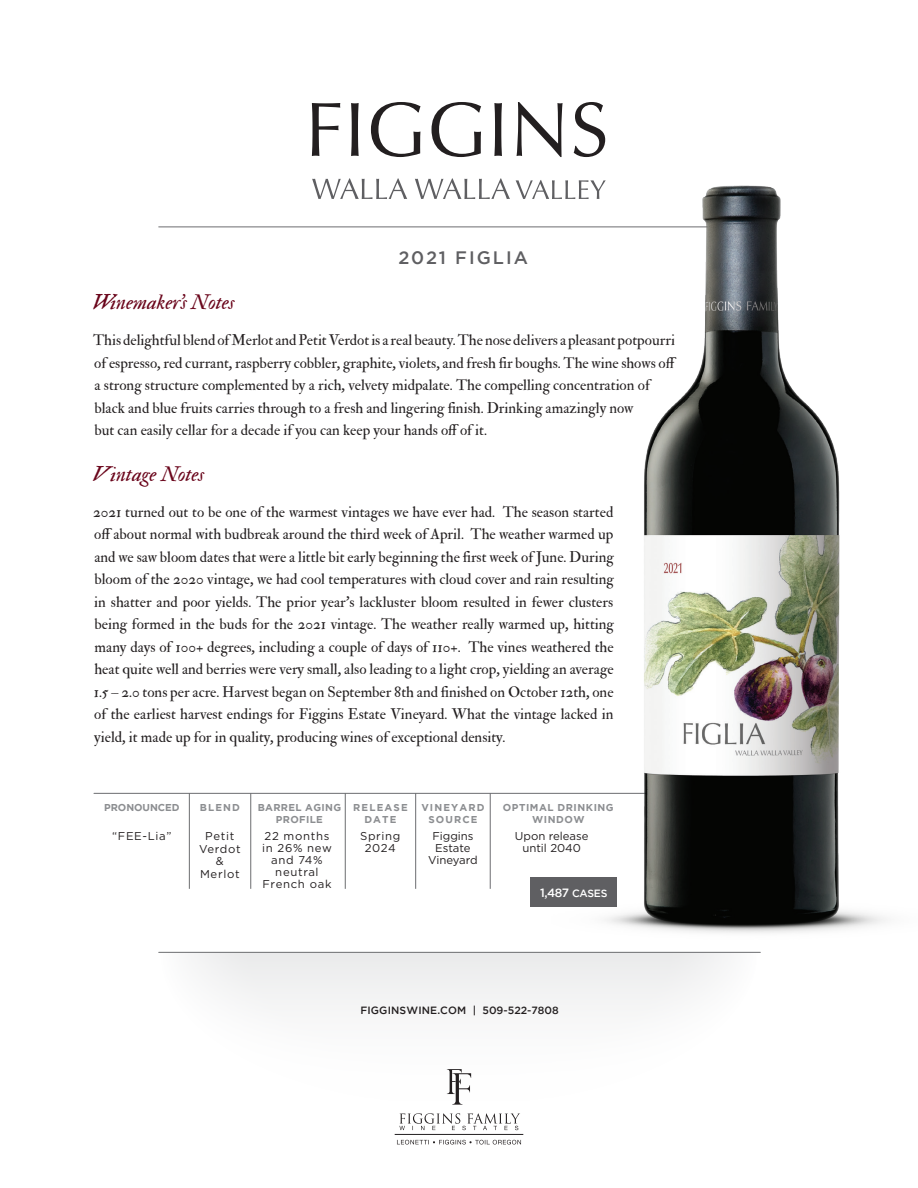
<style>
.page{position:relative;width:918px;height:1188px;background:#fff}
.page>*{position:absolute;margin:0;border:0;box-sizing:border-box;transform-origin:0 0}
.t1{font:21px "IM FELL Double Pica Italic";color:#6a051b}
.t2{font:500 18px "Gotham";letter-spacing:.115em;color:#5f5f62}
.t3{font:15px/22.5px "IM FELL Double Pica Roman";color:#231f20}
.t4{font:500 12px "Gotham";color:#fff}
.t5{font:11.4px/12.1px "Gotham";letter-spacing:.055em;color:#231f20;text-align:center}
.t6{font:11.4px/12.1px "Gotham";color:#231f20;text-align:center}
.t7{font:500 10.5px "Gotham";letter-spacing:.015em;color:#231f20}
.t8{font:700 9.9px/11.4px "Gotham";letter-spacing:.055em;color:#8c8e91;text-align:center}
.t9{font:700 9.9px/11.4px "Gotham";letter-spacing:.115em;color:#8c8e91;text-align:center}
.t10{font:700 9.9px/11.4px "Gotham";letter-spacing:.035em;color:#8c8e91;text-align:center}
.t11{font:700 9.9px "Gotham";letter-spacing:-.005em;color:#8c8e91}
.s1{font-size:10.5px}
</style>
<div class="page">
<svg style="left:193px;top:953px;width:463px;height:141px"></svg>
<svg style="left:312px;top:103px;width:28px;height:53px"></svg>
<svg style="left:351px;top:103px;width:8px;height:53px"></svg>
<svg style="left:371px;top:102px;width:50px;height:55px"></svg>
<svg style="left:432px;top:102px;width:49px;height:55px"></svg>
<svg style="left:494px;top:103px;width:8px;height:53px"></svg>
<svg style="left:517px;top:102px;width:46px;height:54px"></svg>
<svg style="left:575px;top:102px;width:28px;height:15px"></svg>
<svg style="left:312px;top:178px;width:95px;height:21px"></svg>
<svg style="left:415px;top:178px;width:95px;height:21px"></svg>
<svg style="left:516px;top:180px;width:33px;height:19px"></svg>
<svg style="left:399px;top:1113px;width:121px;height:17px"></svg>
<svg style="left:397px;top:1140px;width:124px;height:5px"></svg>
<hr style="left:395px;top:1134px;width:128px;height:1px;background:#231f20">
<svg style="left:447px;top:1069px;width:24px;height:36px"></svg>
<hr style="left:159px;top:952px;width:601px;height:1px;background:#6c6d70">
<hr style="left:159px;top:227px;width:601px;height:1px;background:#6c6d70">
<hr style="left:94px;top:793px;width:579px;height:1px;background:#6c6d70">
<hr style="left:189px;top:793px;width:1px;height:96px;background:#6c6d70">
<hr style="left:251px;top:793px;width:1px;height:96px;background:#6c6d70">
<hr style="left:345px;top:793px;width:1px;height:96px;background:#6c6d70">
<hr style="left:415px;top:793px;width:1px;height:96px;background:#6c6d70">
<hr style="left:490px;top:793px;width:1px;height:96px;background:#6c6d70">
<div style="left:531px;top:878px;width:86px;height:29px;background:#5f5f62"></div>
<img style="left:552px;top:117px;width:335px;height:886px">
<p class="t2" style="left:398px;top:248px;width:131px">2021 FIGLIA</p>
<p class="t1" style="left:92px;top:290px;width:144px">Winemaker’s Notes</p>
<p class="t3" style="left:93px;top:329px;width:585px">This delightful blend of Merlot and Petit Verdot is a real beauty. The nose delivers a pleasant potpourri of espresso, red currant, raspberry cobbler, graphite, violets, and fresh fir boughs. The wine shows off a strong structure complemented by a rich, velvety midpalate. The compelling concentration of black and blue fruits carries through to a fresh and lingering finish. Drinking amazingly now<br>but can easily cellar for a decade if you can keep your hands off of it.</p>
<p class="t1" style="left:93px;top:461px;width:113px">Vintage Notes</p>
<p class="t3" style="left:93px;top:500px;width:522px;text-align:justify">2021 turned out to be one of the warmest vintages we have ever had. The season started off about normal with budbreak around the third week of April. The weather warmed up and we saw bloom dates that were a little bit early beginning the first week of June. During bloom of the 2020 vintage, we had cool temperatures with cloud cover and rain resulting in shatter and poor yields. The prior year’s lackluster bloom resulted in fewer clusters being formed in the buds for the 2021 vintage. The weather really warmed up, hitting many days of 100+ degrees, including a couple of days of 110+. The vines weathered the heat quite well and berries were very small, also leading to a light crop, yielding an average 1.5 – 2.0 tons per acre. Harvest began on September 8th and finished on October 12th, one of the earliest harvest endings for Figgins Estate Vineyard. What the vintage lacked in yield, it made up for in quality, producing wines of exceptional density.</p>
<p class="t11" style="left:104px;top:802px;width:77px">PRONOUNCED</p>
<p class="t8" style="left:200px;top:802px;width:42px">BLEND</p>
<p class="t10" style="left:258px;top:802px;width:85px">BARREL AGING<br>PROFILE</p>
<p class="t9" style="left:353px;top:802px;width:56px">RELEASE<br>DATE</p>
<p class="t9" style="left:421px;top:802px;width:65px">VINEYARD<br>SOURCE</p>
<p class="t5" style="left:112px;top:829px;width:61px">“FEE-Lia”</p>
<p class="t5" style="left:199px;top:829px;width:43px;line-height:12.8px">Petit<br>Verdot &amp;<br>Merlot</p>
<p class="t5" style="left:262px;top:829px;width:71px">22 months in 26% new and 74% neutral<br>French oak</p>
<p class="t5" style="left:360px;top:829px;width:42px">Spring<br>2024</p>
<p class="t6" style="left:428px;top:829px;width:51px">Figgins<br>Estate<br>Vineyard</p>
<p class="t8" style="left:503px;top:802px;width:112px">OPTIMAL DRINKING<br>WINDOW</p>
<p class="t6" style="left:515px;top:829px;width:75px">Upon release until 2040</p>
<p class="t4" style="left:540px;top:886px;width:69px">1,487 <span class="s1">CASES</span></p>
<p class="t7" style="left:360px;top:1004px;width:200px">FIGGINSWINE.COM | 509-522-7808</p>
</div>
